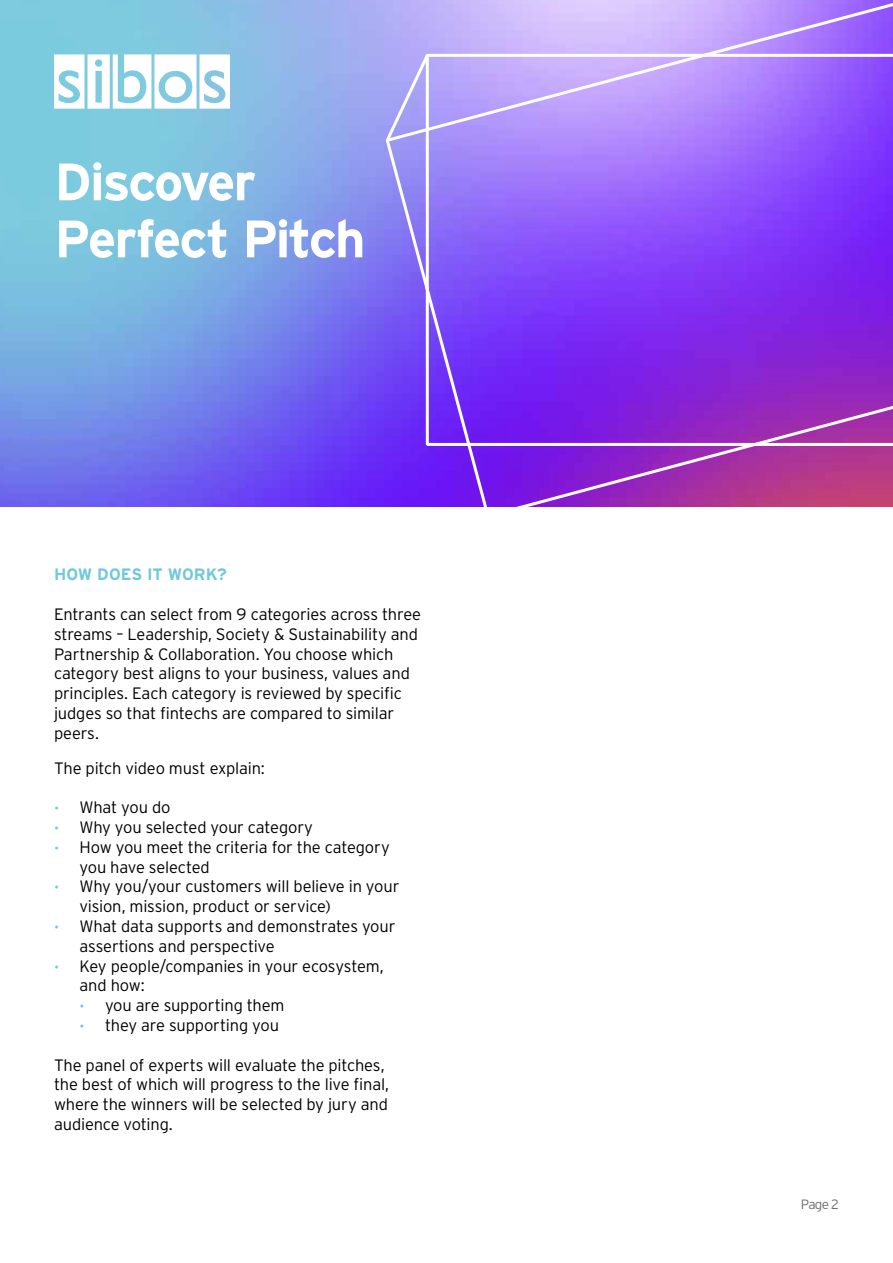
<style>
.page{position:relative;width:893px;height:1263px;background:#fff}
.page>*{position:absolute;margin:0;border:0;box-sizing:border-box;transform-origin:0 0}
.t1{font:700 52.5px/57px "Interstate Plus";letter-spacing:-.045em;color:#fff}
.t2{font:300 16.5px/19.8px "Interstate";letter-spacing:-.01em;color:#000}
.t3{font:700 16.5px "Interstate Plus";color:#71c7db}
.t4{font:300 13.5px "Interstate";color:#6d6e71}
.s1{font-size:13.5px;color:#71c7db}
</style>
<div class="page">
<img style="left:0;top:0;width:383px;height:507px">
<svg style="left:383px;top:0;width:510px;height:507px"></svg>
<svg style="left:54px;top:54px;width:176px;height:55px"></svg>
<h1 class="t1" style="left:54px;top:153px;width:313px">Discover<br>Perfect Pitch</h1>
<p class="t3" style="left:54px;top:565px;width:174px">HOW DOES IT WORK?</p>
<p class="t2" style="left:54px;top:604px;width:369px">Entrants can select from 9 categories across three streams – Leadership, Society &amp; Sustainability and Partnership &amp; Collaboration. You choose which category best aligns to your business, values and principles. Each category is reviewed by specific judges so that fintechs are compared to similar peers.</p>
<p class="t2" style="left:54px;top:758px;width:212px">The pitch video must explain:</p>
<p class="t2" style="left:54px;top:797px;width:118px"><span class="s1">•</span> What you do</p>
<p class="t2" style="left:54px;top:817px;width:261px"><span class="s1">•</span> Why you selected your category</p>
<p class="t2" style="left:80px;top:837px;width:312px;text-indent:-26px"><span class="s1">•</span> How you meet the criteria for the category you have selected</p>
<p class="t2" style="left:80px;top:876px;width:321px;text-indent:-26px"><span class="s1">•</span> Why you/your customers will believe in your vision, mission, product or service)</p>
<p class="t2" style="left:80px;top:916px;width:317px;text-indent:-26px"><span class="s1">•</span> What data supports and demonstrates your assertions and perspective</p>
<p class="t2" style="left:80px;top:956px;width:306px;text-indent:-26px"><span class="s1">•</span> Key people/companies in your ecosystem, and how:</p>
<p class="t2" style="left:80px;top:995px;width:207px"><span class="s1">•</span> you are supporting them</p>
<p class="t2" style="left:80px;top:1015px;width:201px"><span class="s1">•</span> they are supporting you</p>
<p class="t2" style="left:54px;top:1055px;width:337px">The panel of experts will evaluate the pitches, the best of which will progress to the live final, where the winners will be selected by jury and audience voting.</p>
<p class="t4" style="left:801px;top:1196px;width:40px">Page 2</p>
</div>
